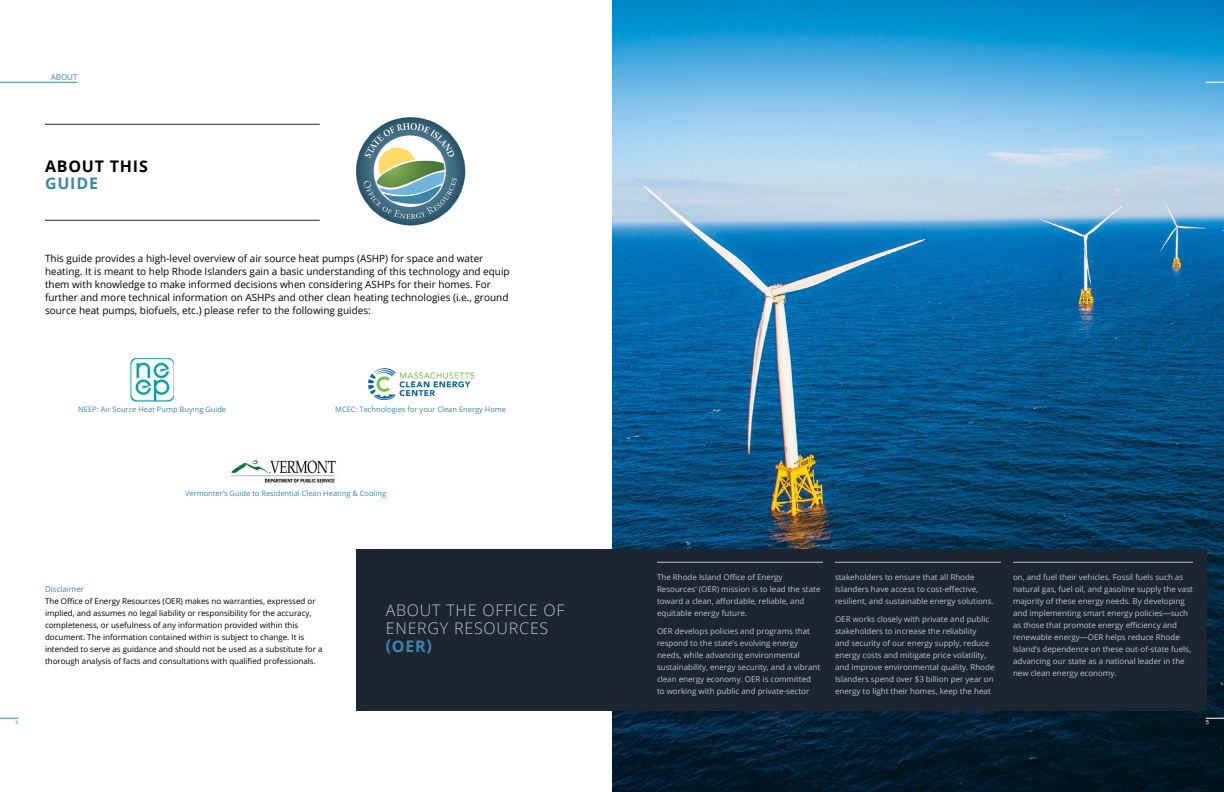
<style>
.page{position:relative;width:1224px;height:792px;background:#fff}
.page>*{position:absolute;margin:0;border:0;box-sizing:border-box;transform-origin:0 0}
.t1{font:300 16px/18px "Open Sans";letter-spacing:.05em;color:#bec3ce}
.t2{font:700 16px "Open Sans";letter-spacing:.05em;color:#3c87af}
.t3{font:700 16px "Open Sans";letter-spacing:.05em;color:#000}
.t4{font:10px/13px "Open Sans";color:#000}
.t5{font:8px/12px "Open Sans";color:#bec3ce}
.t6{font:8px/12px "Open Sans";color:#000}
.t7{font:8px "Open Sans";color:#3c87af}
.t8{font:7.5px "Open Sans";color:#3c87af}
.t9{font:6px "Panefresco 400 wt";color:#fff}
.t10{font:5px "Open Sans";color:#3c87af}
</style>
<div class="page">
<img style="left:356px;top:117px;width:110px;height:109px">
<img style="left:612px;top:0;width:612px;height:792px">
<img style="left:130px;top:358px;width:44px;height:44px">
<div style="left:356px;top:549px;width:851px;height:162px;background:#1b2630"></div>
<hr style="left:657px;top:562px;width:166px;height:1px;background:#bec3ce">
<hr style="left:835px;top:562px;width:166px;height:1px;background:#bec3ce">
<hr style="left:1013px;top:562px;width:180px;height:1px;background:#bec3ce">
<hr style="left:45px;top:124px;width:275px;height:1px;background:#1b2630">
<hr style="left:45px;top:220px;width:275px;height:1px;background:#1b2630">
<img style="left:368px;top:368px;width:105px;height:32px">
<img style="left:231px;top:460px;width:105px;height:23px">
<svg style="left:1206px;top:82px;width:18px;height:1px"></svg>
<svg style="left:1206px;top:718px;width:18px;height:1px"></svg>
<svg style="left:0;top:718px;width:18px;height:1px"></svg>
<hr style="left:0;top:82px;width:77px;height:1px;background:#3c87af">
<p class="t7" style="left:51px;top:72px;width:28px">ABOUT</p>
<h1 class="t3" style="left:45px;top:155px;width:104px">ABOUT THIS</h1>
<h1 class="t2" style="left:45px;top:172px;width:54px">GUIDE</h1>
<p class="t4" style="left:45px;top:252px;width:466px">This guide provides a high-level overview of air source heat pumps (ASHP) for space and water heating. It is meant to help Rhode Islanders gain a basic understanding of this technology and equip them with knowledge to make informed decisions when considering ASHPs for their homes. For further and more technical information on ASHPs and other clean heating technologies (i.e., ground source heat pumps, biofuels, etc.) please refer to the following guides:</p>
<p class="t8" style="left:78px;top:404px;width:149px">NEEP: Air Source Heat Pump Buying Guide</p>
<p class="t8" style="left:335px;top:404px;width:172px">MCEC: Technologies for your Clean Energy Home</p>
<p class="t7" style="left:45px;top:584px;width:41px">Disclaimer</p>
<p class="t8" style="left:185px;top:488px;width:203px">Vermonter’s Guide to Residential Clean Heating &amp; Cooling</p>
<p class="t6" style="left:45px;top:595px;width:279px">The Office of Energy Resources (OER) makes no warranties, expressed or implied, and assumes no legal liability or responsibility for the accuracy, completeness, or usefulness of any information provided within this document. The information contained within is subject to change. It is intended to serve as guidance and should not be used as a substitute for a thorough analysis of facts and consultations with qualified professionals.</p>
<h1 class="t1" style="left:386px;top:601px;width:180px">ABOUT THE OFFICE OF<br>ENERGY RESOURCES</h1>
<h1 class="t2" style="left:386px;top:635px;width:48px">(OER)</h1>
<p class="t5" style="left:657px;top:571px;width:165px">The Rhode Island Office of Energy Resources’ (OER) mission is to lead the state toward a clean, affordable, reliable, and equitable energy future.</p>
<p class="t5" style="left:657px;top:625px;width:165px">OER develops policies and programs that respond to the state’s evolving energy needs, while advancing environmental sustainability, energy security, and a vibrant clean energy economy. OER is committed to working with public and private-sector</p>
<p class="t5" style="left:835px;top:571px;width:160px">stakeholders to ensure that all Rhode<br>Islanders have access to cost-effective, resilient, and sustainable energy solutions.</p>
<p class="t5" style="left:835px;top:613px;width:161px">OER works closely with private and public stakeholders to increase the reliability<br>and security of our energy supply, reduce energy costs and mitigate price volatility, and improve environmental quality. Rhode Islanders spend over $3 billion per year on energy to light their homes, keep the heat</p>
<p class="t5" style="left:1013px;top:571px;width:182px">on, and fuel their vehicles. Fossil fuels such as natural gas, fuel oil, and gasoline supply the vast majority of these energy needs. By developing and implementing smart energy policies—such as those that promote energy efficiency and renewable energy—OER helps reduce Rhode Island’s dependence on these out-of-state fuels, advancing our state as a national leader in the new clean energy economy.</p>
<p class="t10" style="left:15px;top:719px;width:4px">4</p>
<p class="t9" style="left:1206px;top:717px;width:5px">5</p>
</div>
